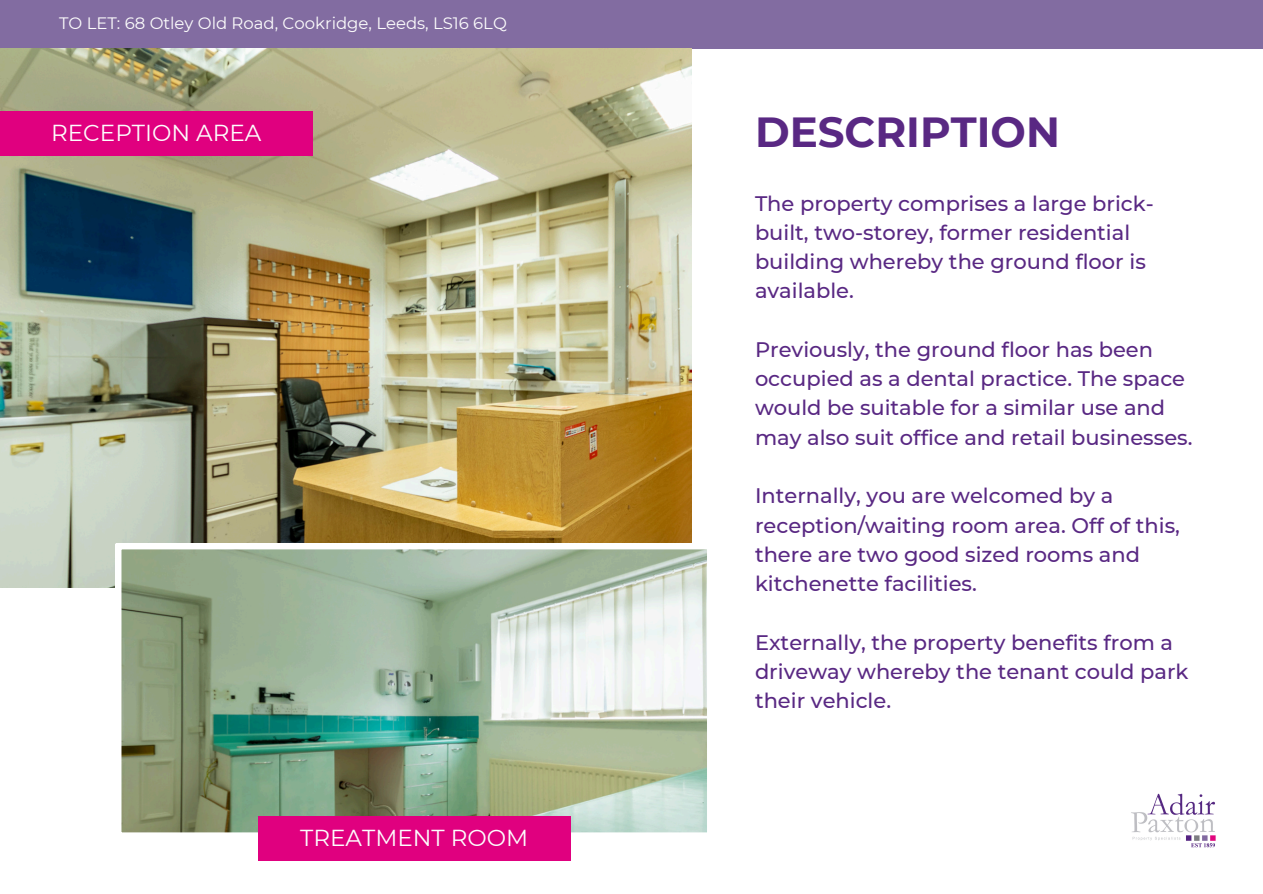
<style>
.page{position:relative;width:1263px;height:894px;background:#fff}
.page>*{position:absolute;margin:0;border:0;box-sizing:border-box;transform-origin:0 0}
.t1{font:700 42px "Montserrat";color:#592883}
.t2{font:23.1px "Montserrat";color:#fdfdfd}
.t3{font:500 21px/29.2px "Montserrat";color:#592883}
.t4{font:16.5px "Montserrat";color:#fdfdfd}
</style>
<div class="page">
<div style="left:0;top:0;width:1263px;height:49px;background:#826ca1"></div>
<img style="left:0;top:49px;width:692px;height:538px">
<img style="left:1131px;top:793px;width:85px;height:55px">
<svg style="left:116px;top:543px;width:591px;height:290px;background:#a1b69f"></svg>
<div style="left:258px;top:815px;width:313px;height:45px;background:#e0007f"></div>
<div style="left:0;top:111px;width:313px;height:45px;background:#e0007f"></div>
<h2 class="t4" style="left:59px;top:13px;width:449px">TO LET: 68 Otley Old Road, Cookridge, Leeds, LS16 6LQ</h2>
<h3 class="t2" style="left:51px;top:119px;width:212px">RECEPTION AREA</h3>
<h3 class="t2" style="left:300px;top:823px;width:230px">TREATMENT ROOM</h3>
<h1 class="t1" style="left:755px;top:106px;width:306px">DESCRIPTION</h1>
<p class="t3" style="left:755px;top:188px;width:400px">The property comprises a large brick&shy;built, two-storey, former residential building whereby the ground floor is available.</p>
<p class="t3" style="left:755px;top:334px;width:439px">Previously, the ground floor has been occupied as a dental practice. The space would be suitable for a similar use and may also suit office and retail businesses.</p>
<h2 class="t3" style="left:755px;top:481px;width:427px">Internally, you are welcomed by a reception/waiting room area. Off of this, there are two good sized rooms and kitchenette facilities.</h2>
<p class="t3" style="left:755px;top:627px;width:435px">Externally, the property benefits from a driveway whereby the tenant could park their vehicle.</p>
</div>
